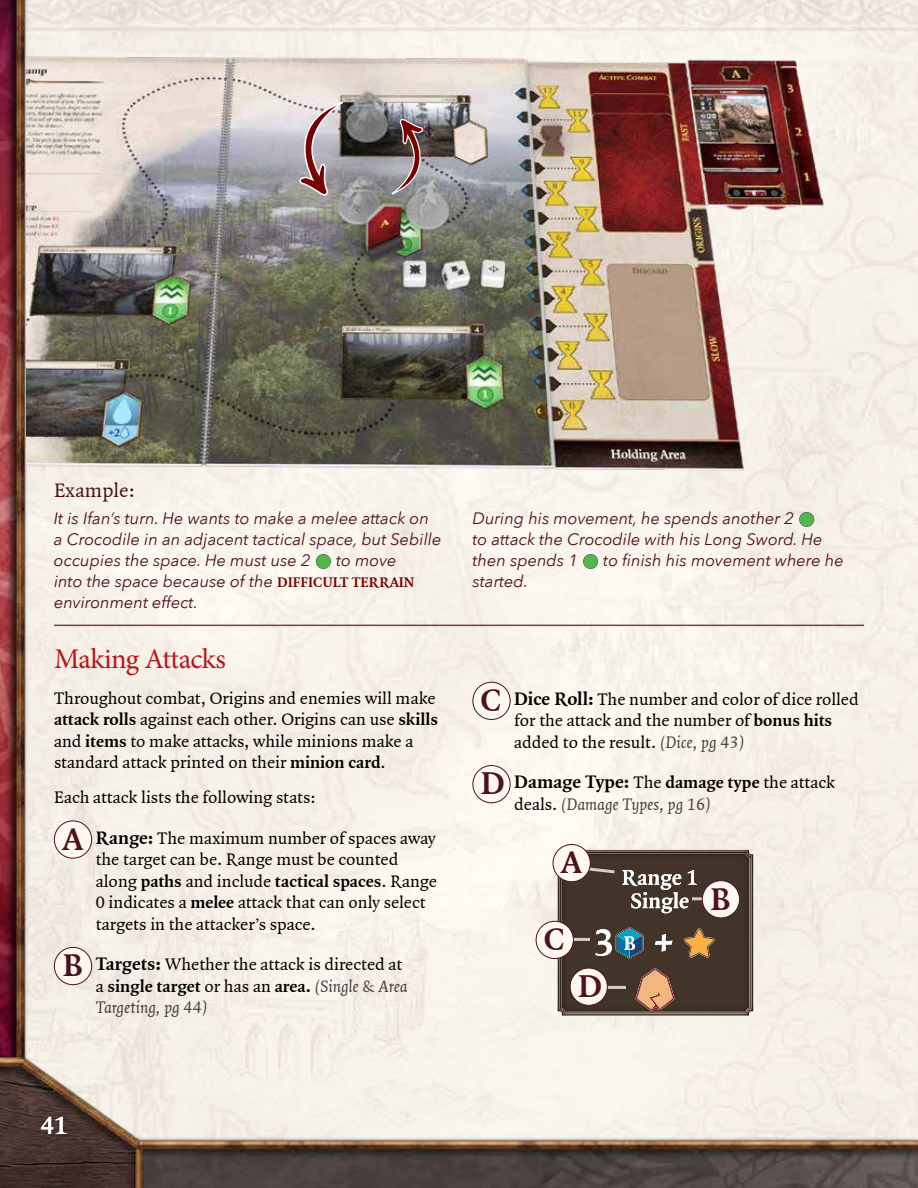
<style>
.page{position:relative;width:918px;height:1188px;background:#fff}
.page>*{position:absolute;margin:0;border:0;box-sizing:border-box;transform-origin:0 0}
.t1{font:700 34.05px "Quadraat Offc Pro";color:#4f1020}
.t2{font:28.5px "Minion Pro";letter-spacing:-.02em;color:#ba141a}
.t3{font:600 27px "Quadraat Offc Pro";color:#fff}
.t4{font:21px "Quadraat Offc Pro";letter-spacing:.005em;color:#4f1020}
.t5{font:18px/21.6px "Quadraat Offc Pro";color:#000}
.t6{font:italic 16.5px/21px "Avenir Next";color:#4f1020}
.s1{font-family:"Quadraat Sc Offc Pro";font-weight:700;font-style:normal;font-size:15px;color:#790000}
.s2{font-weight:700}
.s3{font-weight:700;font-size:34.05px;color:#4f1020}
.s4{font-weight:700;font-size:19.5px}
.s5{font-style:italic;color:#414042}
</style>
<div class="page">
<div style="left:0;top:0;width:918px;height:1188px;background:#000;opacity:.75"></div>
<div style="left:54px;top:821px;width:38px;height:37px;background:#fdf9ee;border-radius:50%"></div>
<div style="left:54px;top:821px;width:38px;height:38px;border:1px solid #4f1020;border-radius:50%"></div>
<div style="left:54px;top:947px;width:38px;height:38px;background:#fdf9ee;border-radius:50%"></div>
<div style="left:54px;top:947px;width:38px;height:38px;border:1px solid #4f1020;border-radius:50%"></div>
<div style="left:473px;top:682px;width:37px;height:37px;background:#fdf9ee;border-radius:50%"></div>
<div style="left:472px;top:682px;width:39px;height:38px;border:1px solid #4f1020;border-radius:50%"></div>
<div style="left:473px;top:766px;width:37px;height:37px;background:#fdf9ee;border-radius:50%"></div>
<div style="left:472px;top:765px;width:39px;height:38px;border:1px solid #4f1020;border-radius:50%"></div>
<svg style="left:557px;top:848px;width:238px;height:177px;fill:#f4eee6"></svg>
<hr style="left:54px;top:625px;width:810px;height:1px;background:#4f1020">
<svg style="left:561px;top:854px;width:189px;height:158px"></svg>
<hr style="left:692px;top:897px;width:27px;height:3px;background:#fbf6f3">
<hr style="left:592px;top:986px;width:34px;height:3px;background:#fbf6f3">
<hr style="left:556px;top:938px;width:34px;height:3px;background:#fbf6f3">
<div style="left:553px;top:844px;width:37px;height:38px;background:#fdf9ee;border-radius:50%"></div>
<div style="left:553px;top:844px;width:38px;height:38px;border:1px solid #4f1020;border-radius:50%"></div>
<div style="left:702px;top:881px;width:38px;height:37px;background:#fdf9ee;border-radius:50%"></div>
<div style="left:702px;top:880px;width:38px;height:38px;border:1px solid #4f1020;border-radius:50%"></div>
<div style="left:536px;top:921px;width:37px;height:38px;background:#fdf9ee;border-radius:50%"></div>
<div style="left:536px;top:921px;width:38px;height:38px;border:1px solid #4f1020;border-radius:50%"></div>
<div style="left:570px;top:968px;width:37px;height:37px;background:#fdf9ee;border-radius:50%"></div>
<div style="left:570px;top:968px;width:38px;height:38px;border:1px solid #4f1020;border-radius:50%"></div>
<img style="left:26px;top:0;width:892px;height:487px">
<div style="left:900px;top:565px;width:18px;height:529px;background:#f7f0e8"></div>
<svg style="left:282px;top:100px;width:63px;height:98px"></svg>
<svg style="left:390px;top:117px;width:49px;height:79px"></svg>
<svg style="left:316px;top:554px;width:15px;height:15px"></svg>
<svg style="left:799px;top:512px;width:15px;height:15px"></svg>
<svg style="left:583px;top:554px;width:15px;height:15px"></svg>
<p class="t4" style="left:54px;top:475px;width:82px">Example:</p>
<p class="t6" style="left:54px;top:507px;width:389px">It is Ifan’s turn. He wants to make a melee attack on a Crocodile in an adjacent tactical space, but Sebille occupies the space. He must use 2</p>
<p class="t6" style="left:54px;top:549px;width:362px;text-indent:282px">to move into the space because of the <span class="s1">DIFFICULT TERRAIN </span>environment effect.</p>
<h2 class="t2" style="left:54px;top:640px;width:173px">Making Attacks</h2>
<p class="t5" style="left:54px;top:687px;width:386px">Throughout combat, Origins and enemies will make <span class="s2">attack rolls</span> against each other. Origins can use <span class="s2">skills </span>and <span class="s2">items</span> to make attacks, while minions make a standard attack printed on their <span class="s2">minion card</span>.</p>
<p class="t5" style="left:54px;top:787px;width:263px">Each attack lists the following stats:</p>
<p class="t5" style="left:96px;top:827px;width:343px;text-indent:-34px"><span class="s3">A</span> <span class="s4">Range:</span> The maximum number of spaces away the target can be. Range must be counted along <span class="s2">paths</span> and include <span class="s2">tactical spaces</span>. Range 0 indicates a <span class="s2">melee</span> attack that can only select targets in the attacker’s space.</p>
<p class="t5" style="left:96px;top:953px;width:313px;text-indent:-33px"><span class="s3">B</span> <span class="s4">Targets:</span> Whether the attack is directed at a <span class="s2">single target</span> or has an <span class="s2">area.</span> <span class="s5">(Single &amp; Area<br>Targeting, pg 44)</span></p>
<p class="t6" style="left:473px;top:507px;width:352px">During his movement, he spends another 2<br>to attack the Crocodile with his Long Sword. He then spends 1</p>
<p class="t6" style="left:603px;top:549px;width:242px">to finish his movement where he</p>
<p class="t6" style="left:473px;top:570px;width:57px">started.</p>
<p class="t5" style="left:514px;top:688px;width:346px;text-indent:-34px"><span class="s3">C</span> <span class="s4">Dice Roll:</span> The number and color of dice rolled for the attack and the number of <span class="s2">bonus hits </span>added to the result. <span class="s5">(Dice, pg 43)</span></p>
<p class="t5" style="left:514px;top:771px;width:322px;text-indent:-33px"><span class="s3">D</span> <span class="s4">Damage Type:</span> The <span class="s2">damage type</span> the attack deals. <span class="s5">(Damage Types, pg 16)</span></p>
<h1 class="t1" style="left:561px;top:839px;width:22px">A</h1>
<h1 class="t1" style="left:544px;top:916px;width:23px">C</h1>
<h1 class="t1" style="left:578px;top:963px;width:25px">D</h1>
<h1 class="t1" style="left:711px;top:875px;width:21px">B</h1>
<h3 class="t3" style="left:40px;top:1107px;width:29px">41</h3>
</div>
